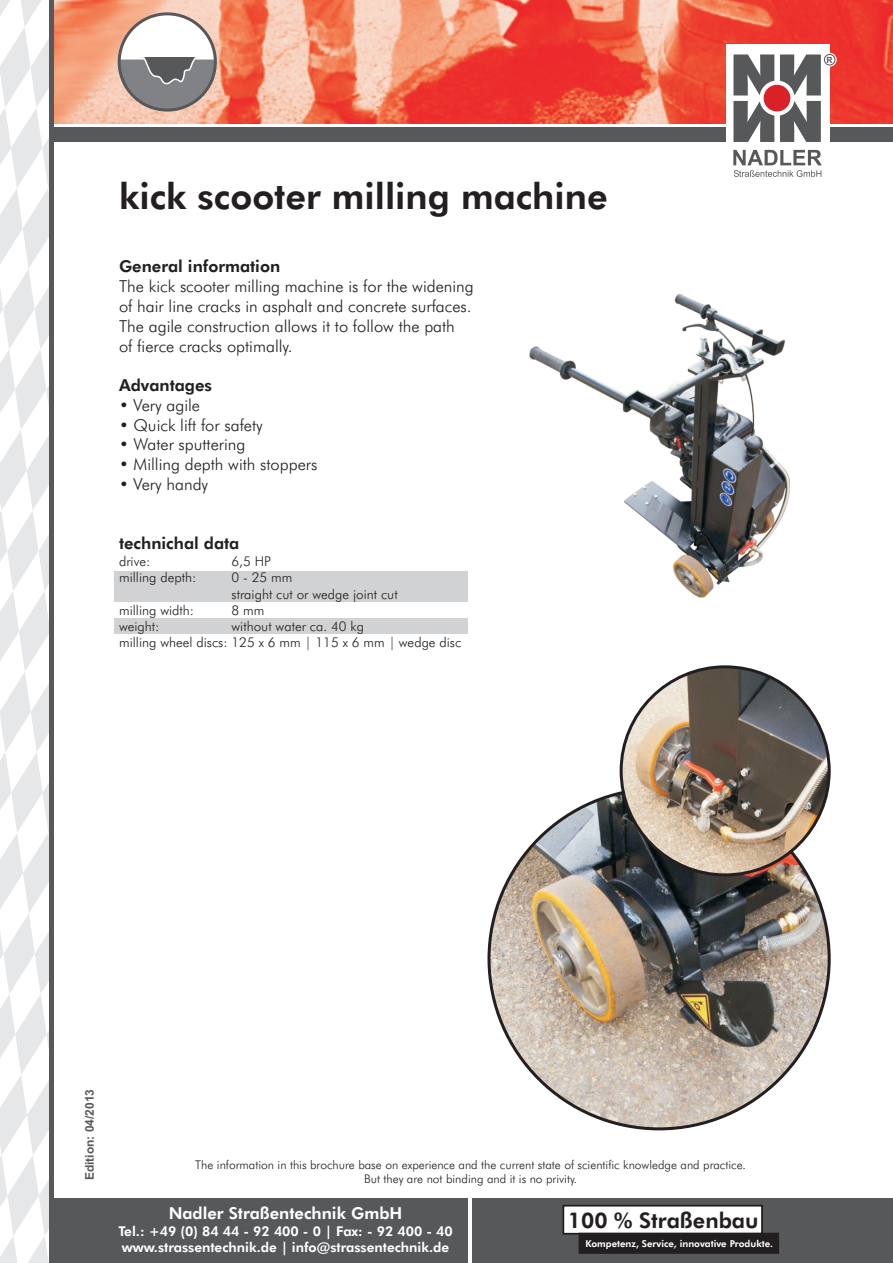
<style>
.page{position:relative;width:893px;height:1263px;background:#fff}
.page>*{position:absolute;margin:0;border:0;box-sizing:border-box;transform-origin:0 0}
.t1{font:800 36px "Futura BT";color:#231f20}
.t2{font:800 21.6px "Futura BT";color:#231f20}
.t3{font:300 16.5px/19.8px "Futura BT";color:#231f20}
.t4{font:800 16.5px "Futura BT";color:#231f20}
.t5{font:800 16.5px "Futura BT";color:#fff}
.t6{font:300 13.5px/16.2px "Futura BT";color:#231f20}
.t7{font:800 13.5px/16.2px "Futura BT";color:#fff}
.t8{font:300 12px/14.4px "Futura BT";color:#231f20;text-align:center}
.t9{font:700 12px "Arial";color:#57585a}
.t10{font:800 9.45px "Futura BT";color:#fff}
.t11{font:700 8.55px "Arial";color:#57585a}
</style>
<div class="page">
<div style="left:115px;top:571px;width:353px;height:30px;background:#d1d2d4"></div>
<div style="left:115px;top:619px;width:353px;height:15px;background:#d1d2d4"></div>
<div style="left:0;top:1198px;width:893px;height:65px;background:#57585a"></div>
<img style="left:53px;top:0;width:840px;height:124px">
<div style="left:0;top:126px;width:893px;height:16px;background:#57585a"></div>
<div style="left:726px;top:44px;width:103px;height:139px;background:#fff"></div>
<div style="left:764px;top:85px;width:26px;height:26px;background:#da2128;border-radius:50%"></div>
<svg style="left:733px;top:54px;width:41px;height:88px"></svg>
<svg style="left:780px;top:54px;width:41px;height:88px"></svg>
<svg style="left:733px;top:150px;width:89px;height:27px"></svg>
<img style="left:489px;top:789px;width:340px;height:340px;border-radius:50%">
<div style="left:120px;top:14px;width:96px;height:96px;background:#fff;border-radius:50%"></div>
<svg style="left:117px;top:56px;width:102px;height:55px"></svg>
<div style="left:118px;top:12px;width:99px;height:100px;border:3px solid #57585a;border-radius:50%"></div>
<svg style="left:0;top:0;width:49px;height:1263px"></svg>
<hr style="left:49px;top:0;width:4px;height:1263px;background:#57585a">
<svg style="left:823px;top:53px;width:14px;height:14px"></svg>
<div style="left:824px;top:54px;width:11px;height:11px;border:1px solid #57585a;border-radius:50%"></div>
<img style="left:621px;top:667px;width:208px;height:208px;border-radius:50%">
<hr style="left:468px;top:1191px;width:4px;height:72px;background:#fff">
<img style="left:529px;top:294px;width:260px;height:304px">
<svg style="left:562px;top:1204px;width:217px;height:50px"></svg>
<h1 class="t1" style="left:119px;top:182px;width:490px">kick scooter milling machine</h1>
<p class="t4" style="left:119px;top:260px;width:163px">General information</p>
<p class="t3" style="left:119px;top:278px;width:356px">The kick scooter milling machine is for the widening of hair line cracks in asphalt and concrete surfaces.<br>The agile construction allows it to follow the path<br>of fierce cracks optimally.</p>
<p class="t4" style="left:119px;top:379px;width:95px">Advantages</p>
<p class="t3" style="left:119px;top:397px;width:83px">• Very agile</p>
<p class="t3" style="left:119px;top:416px;width:145px">• Quick lift for safety</p>
<p class="t3" style="left:119px;top:436px;width:128px">• Water sputtering</p>
<p class="t3" style="left:119px;top:456px;width:200px">• Milling depth with stoppers</p>
<p class="t3" style="left:119px;top:476px;width:91px">• Very handy</p>
<p class="t4" style="left:119px;top:537px;width:122px">technichal data</p>
<p class="t6" style="left:119px;top:555px;width:79px">drive:<br>milling depth:</p>
<p class="t6" style="left:119px;top:603px;width:344px">milling width:<br>weight:<br>milling wheel discs: 125 x 6 mm | 115 x 6 mm | wedge disc</p>
<p class="t6" style="left:232px;top:554px;width:168px">6,5 HP<br>0 - 25 mm<br>straight cut or wedge joint cut<br>8 mm<br>without water ca. 40 kg</p>
<p class="t11" style="left:827px;top:57px;width:8px">R</p>
<p class="t9" style="left:85px;top:1180px;width:93px;rotate:-90deg">Edition: 04/2013</p>
<p class="t8" style="left:195px;top:1158px;width:552px">The information in this brochure base on experience and the current state of scientific knowledge and practice.<br>But they are not binding and it is no privity.</p>
<p class="t5" style="left:169px;top:1206px;width:235px">Nadler Straßentechnik GmbH</p>
<p class="t7" style="left:118px;top:1224px;width:336px">Tel.: +49 (0) 84 44 - 92 400 - 0 | Fax: - 92 400 - 40 www.strassentechnik.de | info@strassentechnik.de</p>
<h2 class="t2" style="left:568px;top:1211px;width:192px">100 % Straßenbau</h2>
<p class="t10" style="left:585px;top:1240px;width:189px">Kompetenz, Service, innovative Produkte.</p>
</div>
